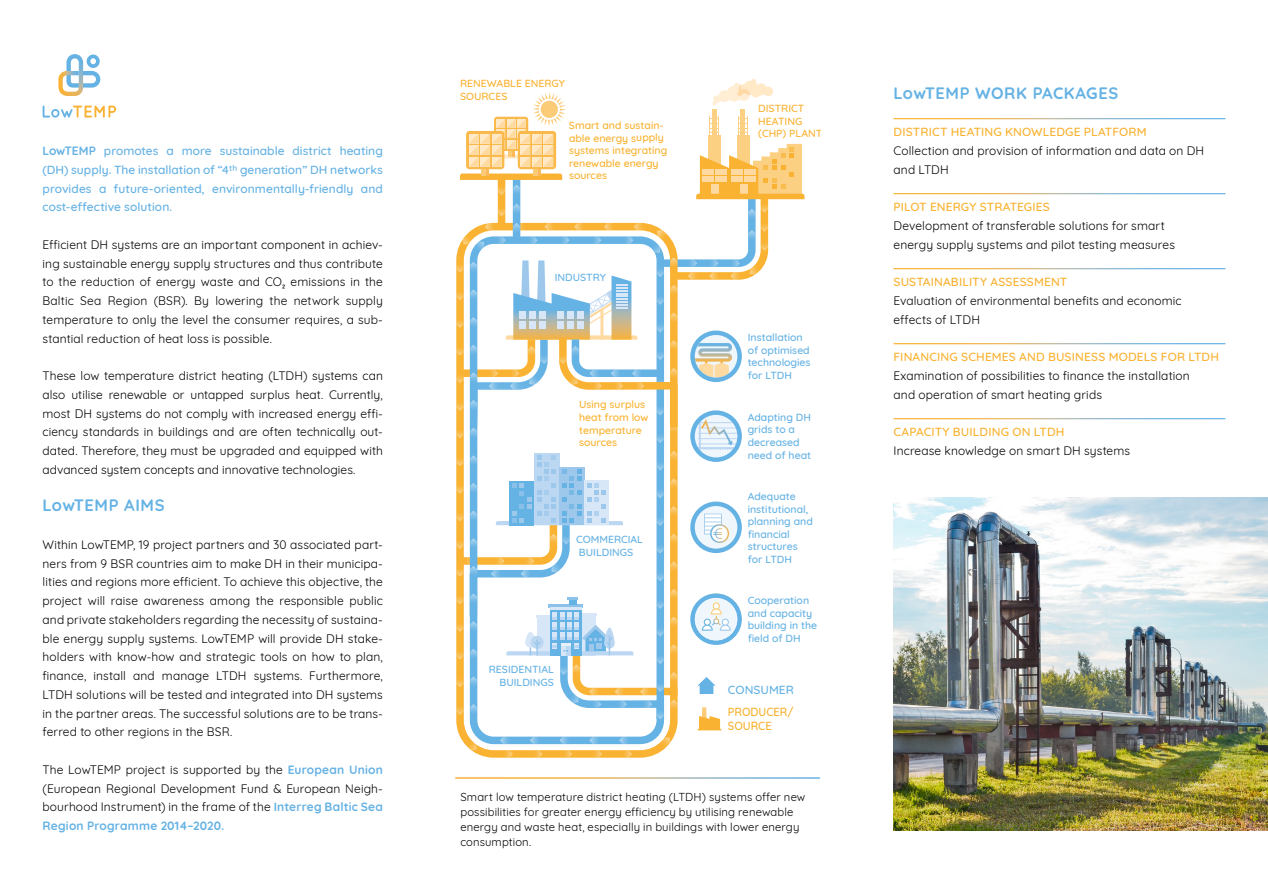
<style>
.page{position:relative;width:1268px;height:893px;background:#fff}
.page>*{position:absolute;margin:0;border:0;box-sizing:border-box;transform-origin:0 0}
.t1{font:700 16.5px "Quicksand";letter-spacing:.03em;color:#65b2e4}
.t2{font:12px/18.8px "Quicksand";letter-spacing:.01em;color:#000;text-align:justify}
.t3{font:500 12px/18.8px "Quicksand";letter-spacing:.005em;color:#65b2e4;text-align:justify}
.t4{font:500 12px "Quicksand";letter-spacing:.01em;color:#f9b231}
.t5{font:500 12px/14.4px "Quicksand";letter-spacing:.01em;color:#f9b231;scale:.93 1}
.t6{font:11.25px/15px "Quicksand";letter-spacing:.015em;color:#000}
.t7{font:500 10.5px/12.6px "Quicksand";color:#65b2e4}
.t8{font:500 10.5px/12.6px "Quicksand";letter-spacing:-.005em;color:#f9b231}
.s1{font-weight:700}
.s2{font-weight:700;color:#65b2e4}
</style>
<div class="page">
<img style="left:893px;top:497px;width:374px;height:333px">
<svg style="left:621px;top:750px;width:11px;height:8px"></svg>
<svg style="left:591px;top:750px;width:11px;height:8px"></svg>
<svg style="left:561px;top:750px;width:11px;height:8px"></svg>
<svg style="left:532px;top:750px;width:10px;height:8px"></svg>
<svg style="left:502px;top:750px;width:11px;height:8px"></svg>
<svg style="left:465px;top:740px;width:11px;height:10px"></svg>
<svg style="left:659px;top:737px;width:11px;height:11px"></svg>
<svg style="left:619px;top:736px;width:10px;height:8px"></svg>
<svg style="left:589px;top:736px;width:11px;height:8px"></svg>
<svg style="left:559px;top:736px;width:11px;height:8px"></svg>
<svg style="left:529px;top:736px;width:11px;height:8px"></svg>
<svg style="left:500px;top:736px;width:10px;height:8px"></svg>
<svg style="left:456px;top:79px;width:348px;height:651px"></svg>
<svg style="left:43px;top:106px;width:73px;height:12px"></svg>
<svg style="left:58px;top:54px;width:42px;height:42px"></svg>
<p class="t3" style="left:43px;top:140px;width:342px"><span class="s1">LowTEMP</span> promotes a more sustainable district heating (DH) supply. The installation of “4<sup>th</sup> generation” DH networks provides a future-oriented, environmentally-friendly and cost-effective solution.</p>
<p class="t2" style="left:43px;top:234px;width:342px">Efficient DH systems are an important component in achiev&shy;ing sustainable energy supply structures and thus contribute to the reduction of energy waste and CO₂ emissions in the Baltic Sea Region (BSR). By lowering the network supply temperature to only the level the consumer requires, a sub&shy;stantial reduction of heat loss is possible.</p>
<p class="t2" style="left:43px;top:365px;width:342px">These low temperature district heating (LTDH) systems can also utilise renewable or untapped surplus heat. Currently, most DH systems do not comply with increased energy effi&shy;ciency standards in buildings and are often technically out&shy;dated. Therefore, they must be upgraded and equipped with advanced system concepts and innovative technologies.</p>
<h1 class="t1" style="left:43px;top:492px;width:123px">LowTEMP AIMS</h1>
<p class="t2" style="left:43px;top:534px;width:342px">Within LowTEMP, 19 project partners and 30 associated part&shy;ners from 9 BSR countries aim to make DH in their municipa&shy;lities and regions more efficient. To achieve this objective, the project will raise awareness among the responsible public and private stakeholders regarding the necessity of sustaina&shy;ble energy supply systems. LowTEMP will provide DH stake&shy;holders with know-how and strategic tools on how to plan, finance, install and manage LTDH systems. Furthermore, LTDH solutions will be tested and integrated into DH systems in the partner areas. The successful solutions are to be trans&shy;ferred to other regions in the BSR.</p>
<p class="t2" style="left:43px;top:759px;width:342px">The LowTEMP project is supported by the <span class="s2">European Union </span>(European Regional Development Fund &amp; European Neigh&shy;bourhood Instrument) in the frame of the <span class="s2">Interreg Baltic Sea Region Programme 2014–2020.</span></p>
<p class="t8" style="left:460px;top:76px;width:106px">RENEWABLE ENERGY<br>SOURCES</p>
<p class="t8" style="left:569px;top:118px;width:100px">Smart and sustain&shy;able energy supply systems integrating renewable energy sources</p>
<p class="t7" style="left:554px;top:270px;width:52px">INDUSTRY</p>
<p class="t8" style="left:579px;top:397px;width:71px">Using surplus heat from low temperature sources</p>
<p class="t7" style="left:576px;top:532px;width:68px">COMMERCIAL<br>BUILDINGS</p>
<p class="t7" style="left:488px;top:662px;width:66px;text-align:right">RESIDENTIAL<br>BUILDINGS</p>
<p class="t8" style="left:758px;top:101px;width:65px">DISTRICT<br>HEATING (CHP) PLANT</p>
<p class="t7" style="left:747px;top:330px;width:64px">Installation of optimised technologies for LTDH</p>
<p class="t7" style="left:747px;top:410px;width:65px">Adapting DH grids to a decreased need of heat</p>
<p class="t7" style="left:747px;top:489px;width:67px">Adequate institutional, planning and financial structures for LTDH</p>
<p class="t7" style="left:747px;top:593px;width:71px">Cooperation and capacity building in the field of DH</p>
<p class="t3" style="left:727px;top:679px;width:67px">CONSUMER</p>
<p class="t5" style="left:727px;top:703px;width:72px">PRODUCER/<br>SOURCE</p>
<p class="t6" style="left:460px;top:788px;width:346px">Smart low temperature district heating (LTDH) systems offer new possibilities for greater energy efficiency by utilising renewable energy and waste heat, especially in buildings with lower energy consumption.</p>
<h1 class="t1" style="left:893px;top:79px;width:226px">LowTEMP WORK PACKAGES</h1>
<p class="t4" style="left:893px;top:122px;width:254px">DISTRICT HEATING KNOWLEDGE PLATFORM</p>
<p class="t2" style="left:893px;top:140px;width:312px">Collection and provision of information and data on DH and LTDH</p>
<p class="t4" style="left:893px;top:197px;width:158px">PILOT ENERGY STRATEGIES</p>
<p class="t2" style="left:893px;top:215px;width:283px">Development of transferable solutions for smart energy supply systems and pilot testing measures</p>
<p class="t4" style="left:893px;top:272px;width:175px">SUSTAINABILITY ASSESSMENT</p>
<p class="t2" style="left:893px;top:290px;width:290px">Evaluation of environmental benefits and economic effects of LTDH</p>
<p class="t4" style="left:893px;top:347px;width:327px">FINANCING SCHEMES AND BUSINESS MODELS FOR LTDH</p>
<p class="t2" style="left:893px;top:365px;width:298px">Examination of possibilities to finance the installation and operation of smart heating grids</p>
<p class="t4" style="left:893px;top:422px;width:172px">CAPACITY BUILDING ON LTDH</p>
<p class="t2" style="left:893px;top:440px;width:238px">Increase knowledge on smart DH systems</p>
</div>
